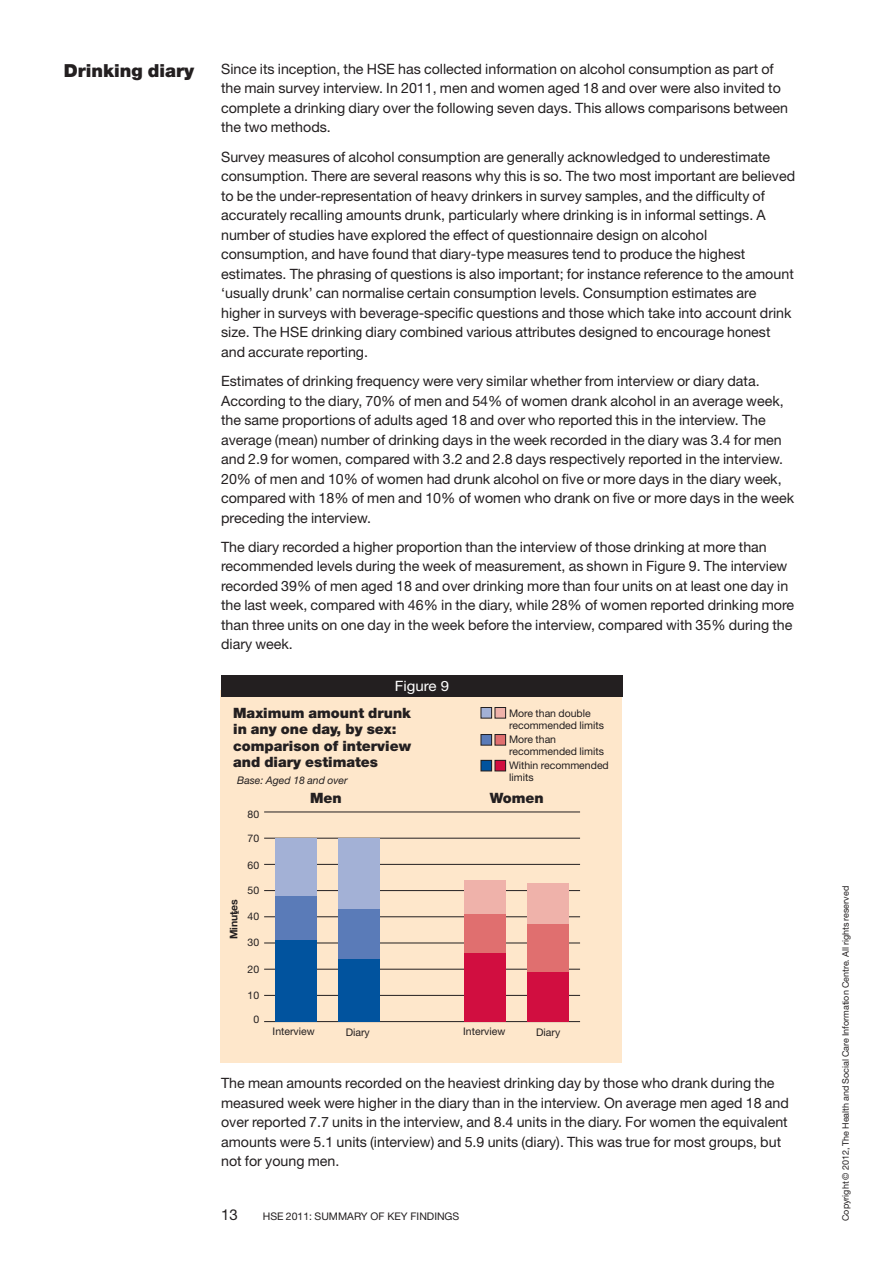
<style>
.page{position:relative;width:893px;height:1263px;background:#fff}
.page>*{position:absolute;margin:0;border:0;box-sizing:border-box;transform-origin:0 0}
.t1{font:900 18px "Helvetica Neue";color:#231f20}
.t2{font:15px "Helvetica Neue";color:#231f20}
.t3{font:14.25px/19.5px "Helvetica Neue";color:#231f20}
.t4{font:900 14.25px/16.5px "Helvetica Neue";color:#231f20}
.t5{font:14.25px "Helvetica Neue";color:#fff;scale:1.06 1}
.t6{font:10.5px/12px "Helvetica Neue";color:#231f20}
.t7{font:italic 10.5px "Helvetica Neue";color:#231f20}
.t8{font:700 10.5px "Helvetica Neue";color:#231f20}
.t9{font:9px "Helvetica Neue";color:#231f20}
.t10{font:700 6.15px "Helvetica Neue";color:#231f20}
</style>
<div class="page">
<div style="left:221px;top:690px;width:401px;height:372px;background:#fee7cb"></div>
<div style="left:221px;top:675px;width:401px;height:22px;background:#231f20"></div>
<hr style="left:264px;top:1021px;width:316px;height:1px;background:#231f20">
<hr style="left:264px;top:995px;width:316px;height:1px;background:#231f20">
<hr style="left:264px;top:969px;width:316px;height:1px;background:#231f20">
<hr style="left:264px;top:943px;width:316px;height:1px;background:#231f20">
<hr style="left:264px;top:916px;width:316px;height:1px;background:#231f20">
<hr style="left:264px;top:890px;width:316px;height:1px;background:#231f20">
<hr style="left:264px;top:864px;width:316px;height:1px;background:#231f20">
<hr style="left:264px;top:838px;width:316px;height:1px;background:#231f20">
<hr style="left:264px;top:812px;width:316px;height:1px;background:#231f20">
<div style="left:275px;top:838px;width:42px;height:58px;background:#a3b1d6"></div>
<div style="left:338px;top:838px;width:42px;height:71px;background:#a3b1d6"></div>
<div style="left:464px;top:880px;width:42px;height:34px;background:#efb2aa"></div>
<div style="left:528px;top:883px;width:41px;height:42px;background:#efb2aa"></div>
<div style="left:275px;top:896px;width:42px;height:44px;background:#5a7bb8"></div>
<div style="left:338px;top:909px;width:42px;height:50px;background:#5a7bb8"></div>
<div style="left:464px;top:914px;width:42px;height:39px;background:#e06f6f"></div>
<div style="left:528px;top:925px;width:41px;height:47px;background:#e06f6f"></div>
<div style="left:275px;top:940px;width:42px;height:81px;background:#01539e"></div>
<div style="left:338px;top:959px;width:42px;height:62px;background:#01539e"></div>
<div style="left:464px;top:953px;width:42px;height:68px;background:#d10e40"></div>
<div style="left:528px;top:972px;width:41px;height:49px;background:#d10e40"></div>
<div style="left:495px;top:707px;width:11px;height:11px;background:#efb2aa"></div>
<div style="left:495px;top:707px;width:11px;height:11px;border:1px solid #231f20"></div>
<div style="left:495px;top:734px;width:11px;height:11px;background:#e06f6f"></div>
<div style="left:495px;top:734px;width:11px;height:11px;border:1px solid #231f20"></div>
<div style="left:495px;top:760px;width:11px;height:11px;background:#d10e40"></div>
<div style="left:495px;top:760px;width:11px;height:11px;border:1px solid #231f20"></div>
<div style="left:481px;top:707px;width:11px;height:11px;background:#a3b1d6"></div>
<div style="left:481px;top:707px;width:11px;height:11px;border:1px solid #231f20"></div>
<div style="left:481px;top:734px;width:11px;height:11px;background:#5a7bb8"></div>
<div style="left:481px;top:734px;width:11px;height:11px;border:1px solid #231f20"></div>
<div style="left:481px;top:760px;width:11px;height:11px;background:#01539e"></div>
<div style="left:481px;top:760px;width:11px;height:11px;border:1px solid #231f20"></div>
<p class="t1" style="left:64px;top:64px;width:132px">Drinking diary</p>
<p class="t3" style="left:221px;top:61px;width:568px">Since its inception, the HSE has collected information on alcohol consumption as part of the main survey interview. In 2011, men and women aged 18 and over were also invited to complete a drinking diary over the following seven days. This allows comparisons between the two methods.</p>
<p class="t3" style="left:221px;top:148px;width:575px">Survey measures of alcohol consumption are generally acknowledged to underestimate consumption. There are several reasons why this is so. The two most important are believed to be the under-representation of heavy drinkers in survey samples, and the difficulty of accurately recalling amounts drunk, particularly where drinking is in informal settings. A number of studies have explored the effect of questionnaire design on alcohol consumption, and have found that diary-type measures tend to produce the highest estimates. The phrasing of questions is also important; for instance reference to the amount ‘usually drunk’ can normalise certain consumption levels. Consumption estimates are higher in surveys with beverage-specific questions and those which take into account drink size. The HSE drinking diary combined various attributes designed to encourage honest and accurate reporting.</p>
<p class="t3" style="left:221px;top:373px;width:575px">Estimates of drinking frequency were very similar whether from interview or diary data.<br>According to the diary, 70% of men and 54% of women drank alcohol in an average week, the same proportions of adults aged 18 and over who reported this in the interview. The average (mean) number of drinking days in the week recorded in the diary was 3.4 for men and 2.9 for women, compared with 3.2 and 2.8 days respectively reported in the interview.<br>20% of men and 10% of women had drunk alcohol on five or more days in the diary week, compared with 18% of men and 10% of women who drank on five or more days in the week preceding the interview.</p>
<p class="t3" style="left:221px;top:538px;width:575px">The diary recorded a higher proportion than the interview of those drinking at more than recommended levels during the week of measurement, as shown in Figure 9. The interview recorded 39% of men aged 18 and over drinking more than four units on at least one day in the last week, compared with 46% in the diary, while 28% of women reported drinking more than three units on one day in the week before the interview, compared with 35% during the diary week.</p>
<p class="t5" style="left:395px;top:681px;width:53px">Figure 9</p>
<p class="t4" style="left:233px;top:705px;width:179px">Maximum amount drunk in any one day, by sex: comparison of interview and diary estimates</p>
<p class="t7" style="left:237px;top:776px;width:112px">Base: Aged 18 and over</p>
<p class="t6" style="left:509px;top:708px;width:96px">More than double recommended limits</p>
<p class="t6" style="left:509px;top:734px;width:96px">More than recommended limits</p>
<p class="t6" style="left:509px;top:760px;width:101px">Within recommended limits</p>
<p class="t8" style="left:230px;top:939px;width:42px;rotate:-90deg">Minutes</p>
<p class="t10" style="left:234px;top:913px;width:5px;rotate:-90deg">2</p>
<p class="t6" style="left:248px;top:810px;width:13px">80</p>
<p class="t6" style="left:248px;top:833px;width:13px">70</p>
<p class="t6" style="left:248px;top:860px;width:13px">60</p>
<p class="t6" style="left:248px;top:885px;width:13px">50</p>
<p class="t6" style="left:248px;top:911px;width:13px">40</p>
<p class="t6" style="left:248px;top:938px;width:13px">30</p>
<p class="t6" style="left:248px;top:964px;width:13px">20</p>
<p class="t6" style="left:248px;top:990px;width:13px">10</p>
<p class="t6" style="left:253px;top:1014px;width:7px">0</p>
<p class="t4" style="left:310px;top:791px;width:33px">Men</p>
<p class="t4" style="left:490px;top:791px;width:56px">Women</p>
<p class="t6" style="left:273px;top:1026px;width:44px">Interview</p>
<p class="t6" style="left:346px;top:1027px;width:26px">Diary</p>
<p class="t6" style="left:463px;top:1026px;width:44px">Interview</p>
<p class="t6" style="left:536px;top:1027px;width:26px">Diary</p>
<p class="t3" style="left:221px;top:1075px;width:569px">The mean amounts recorded on the heaviest drinking day by those who drank during the measured week were higher in the diary than in the interview. On average men aged 18 and over reported 7.7 units in the interview, and 8.4 units in the diary. For women the equivalent amounts were 5.1 units (interview) and 5.9 units (diary). This was true for most groups, but not for young men.</p>
<p class="t2" style="left:221px;top:1210px;width:18px">13</p>
<p class="t6" style="left:263px;top:1212px;width:198px">HSE 2011: SUMMARY OF KEY FINDINGS</p>
<p class="t9" style="left:842px;top:1221px;width:337px;rotate:-90deg">Copyright © 2012, The Health and Social Care Information Centre. All rights reserved</p>
</div>
